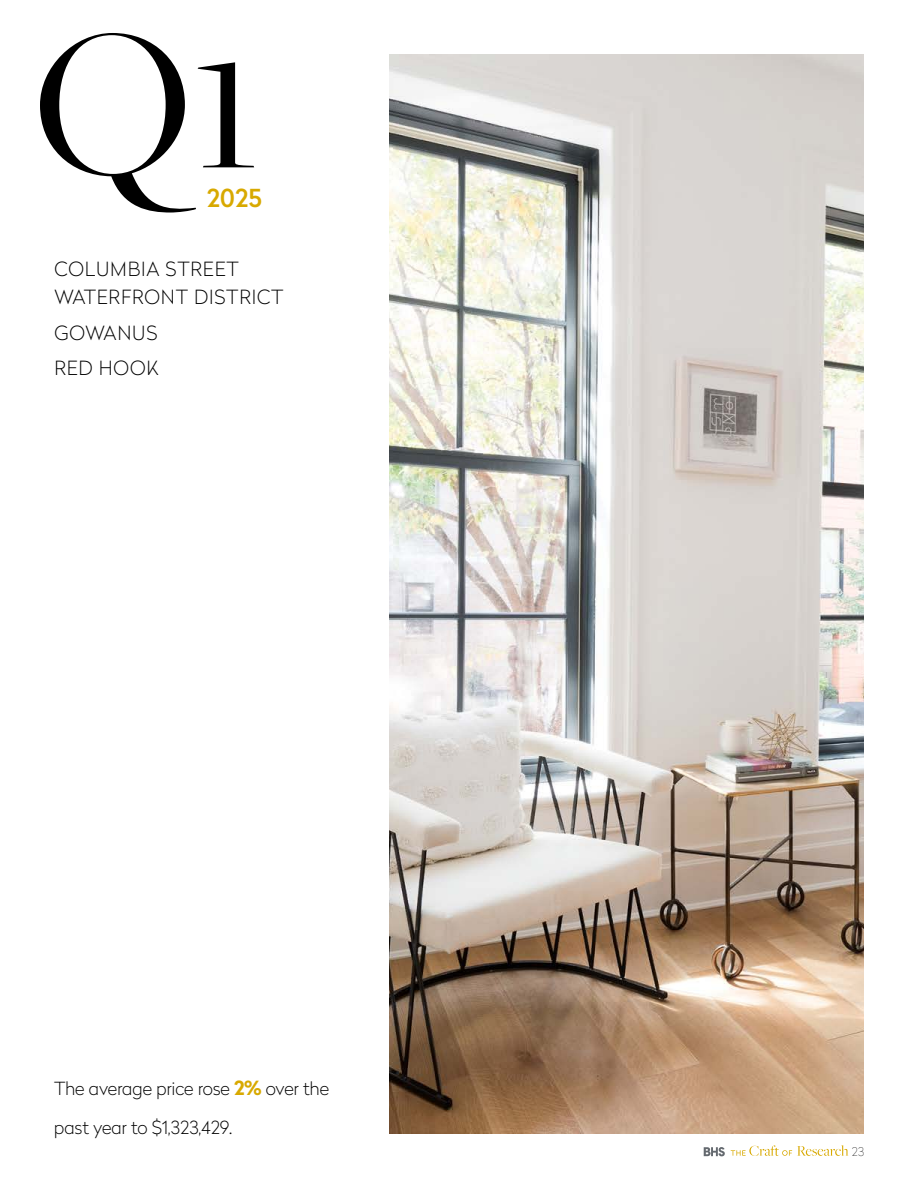
<style>
.page{position:relative;width:918px;height:1188px;background:#fff}
.page>*{position:absolute;margin:0;border:0;box-sizing:border-box;transform-origin:0 0}
.t1{font:219.3px "Freight Big Pro";color:#000}
.t2{font:500 24.75px "Radikal";color:#d8a900}
.t3{font:100 19.5px/28.5px "Radikal";letter-spacing:.04em;color:#000}
.t4{font:100 18px/39px "Radikal";letter-spacing:-.01em;color:#000}
.t5{font:100 12px "Radikal";color:#000}
.s1{font-weight:700;font-size:19.5px;color:#d8a900}
</style>
<div class="page">
<svg style="left:704px;top:1147px;width:21px;height:9px"></svg>
<svg style="left:731px;top:1145px;width:118px;height:11px"></svg>
<img style="left:389px;top:54px;width:475px;height:1080px">
<h1 class="t1" style="left:34px;top:-39px;width:158px">Q</h1>
<h1 class="t1" style="left:191px;top:-45px;width:72px">1</h1>
<h2 class="t2" style="left:207px;top:180px;width:57px">2025</h2>
<p class="t3" style="left:54px;top:254px;width:231px">COLUMBIA STREET<br>WATERFRONT DISTRICT</p>
<p class="t3" style="left:54px;top:314px;width:106px;line-height:35.2px">GOWANUS<br>RED HOOK</p>
<p class="t4" style="left:54px;top:1068px;width:277px">The average price rose <span class="s1">2%</span> over the past year to $1,323,429.</p>
<p class="t5" style="left:851px;top:1143px;width:14px">23</p>
</div>
